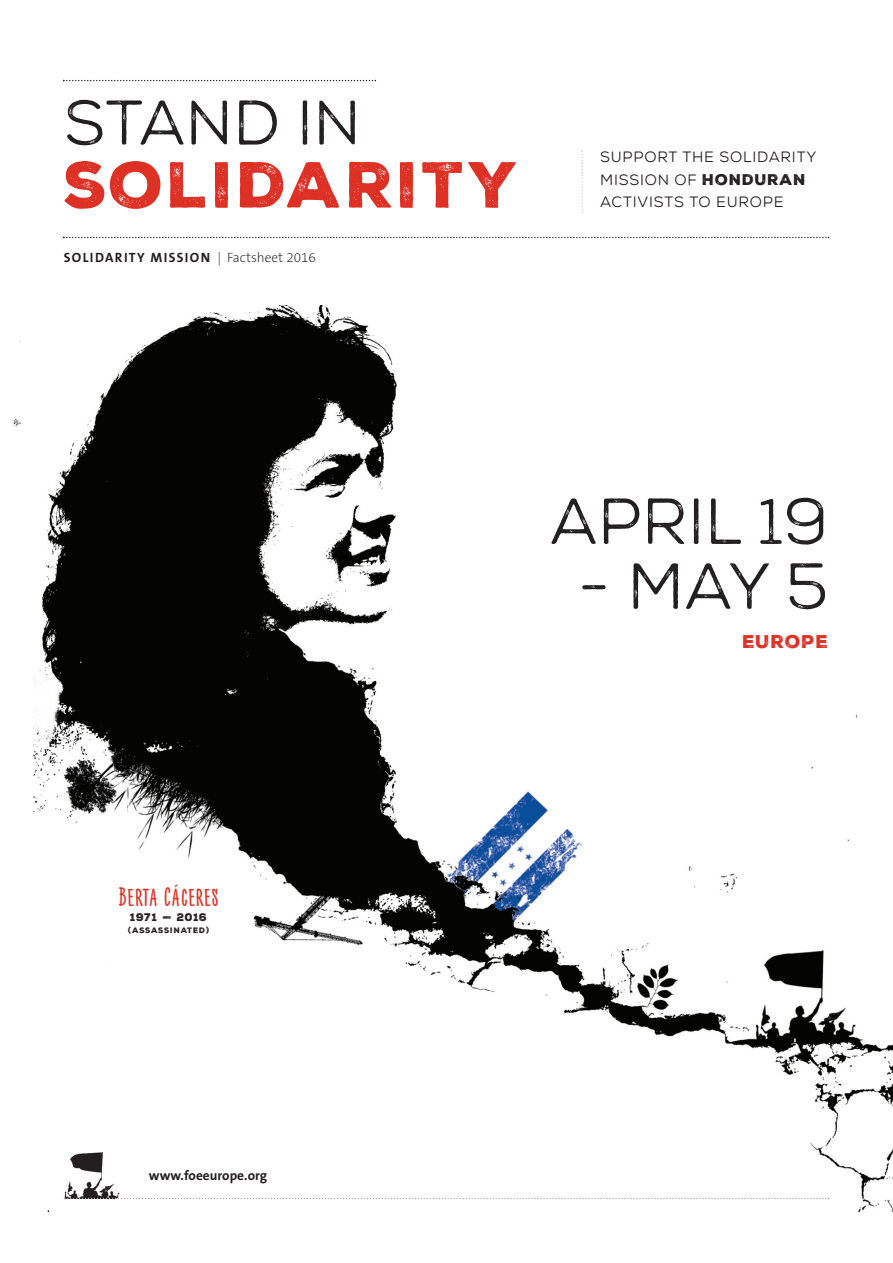
<style>
.page{position:relative;width:893px;height:1263px;background:#fff}
.page>*{position:absolute;margin:0;border:0;box-sizing:border-box;transform-origin:0 0}
.t1{font:64.95px "Nexa Rust Sans Book 01";color:#231f20}
.t2{font:63px "Nexa Rust Sans Black 01";letter-spacing:.05em;color:#de3126}
.t3{font:63px "Nexa Rust Sans Book 01";color:#231f20}
.t4{font:condensed 27.3px "Nexa Rust Handmade";letter-spacing:.05em;color:#de3126}
.t5{font:17.85px "Nexa Rust Sans Black 01";letter-spacing:.05em;color:#de3126}
.t6{font:15px/22.5px "Nexa Rust Sans";letter-spacing:.05em;color:#231f20}
.t7{font:700 13.5px "The Sans B7";letter-spacing:.095em;color:#231f20}
.t8{font:700 13.5px "The Sans B7";color:#231f20}
.t9{font:10.8px "Nexa Rust Sans Black 01";letter-spacing:.045em;color:#231f20}
.t10{font:7.65px "Nexa Rust Sans Black 01";letter-spacing:.07em;color:#231f20}
.s1{font-family:"The Sans B2";font-weight:200}
.s2{font-family:"Nexa Rust Sans Black 01"}
</style>
<div class="page">
<img style="left:13px;top:306px;width:880px;height:905px">
<svg style="left:63px;top:237px;width:766px;height:1px"></svg>
<svg style="left:63px;top:80px;width:313px;height:1px"></svg>
<svg style="left:581px;top:150px;width:2px;height:63px"></svg>
<img style="left:57px;top:1142px;width:66px;height:56px">
<svg style="left:64px;top:1198px;width:765px;height:1px"></svg>
<h2 class="t3" style="left:64px;top:100px;width:299px">STAND IN</h2>
<h2 class="t2" style="left:64px;top:162px;width:456px">SOLIDARITY</h2>
<p class="t7" style="left:64px;top:250px;width:254px">SOLIDARITY MISSION <span class="s1">| Factsheet 2016</span></p>
<p class="t6" style="left:600px;top:147px;width:218px">SUPPORT THE SOLIDARITY<br>MISSION OF <span class="s2">HONDURAN<br></span>ACTIVISTS TO EUROPE</p>
<h1 class="t1" style="left:550px;top:498px;width:280px">APRIL 19</h1>
<h1 class="t1" style="left:578px;top:563px;width:252px">- MAY 5</h1>
<p class="t5" style="left:742px;top:635px;width:87px">EUROPE</p>
<h3 class="t4" style="left:119px;top:882px;width:101px">BERTA CÁCERES</h3>
<p class="t9" style="left:130px;top:913px;width:28px">1971</p>
<p class="t9" style="left:177px;top:913px;width:32px">2016</p>
<p class="t10" style="left:128px;top:927px;width:82px">(ASSASSINATED)</p>
<p class="t9" style="left:163px;top:919px;width:5px;rotate:-90deg">I</p>
<p class="t8" style="left:149px;top:1169px;width:120px">www.foeeurope.org</p>
</div>
